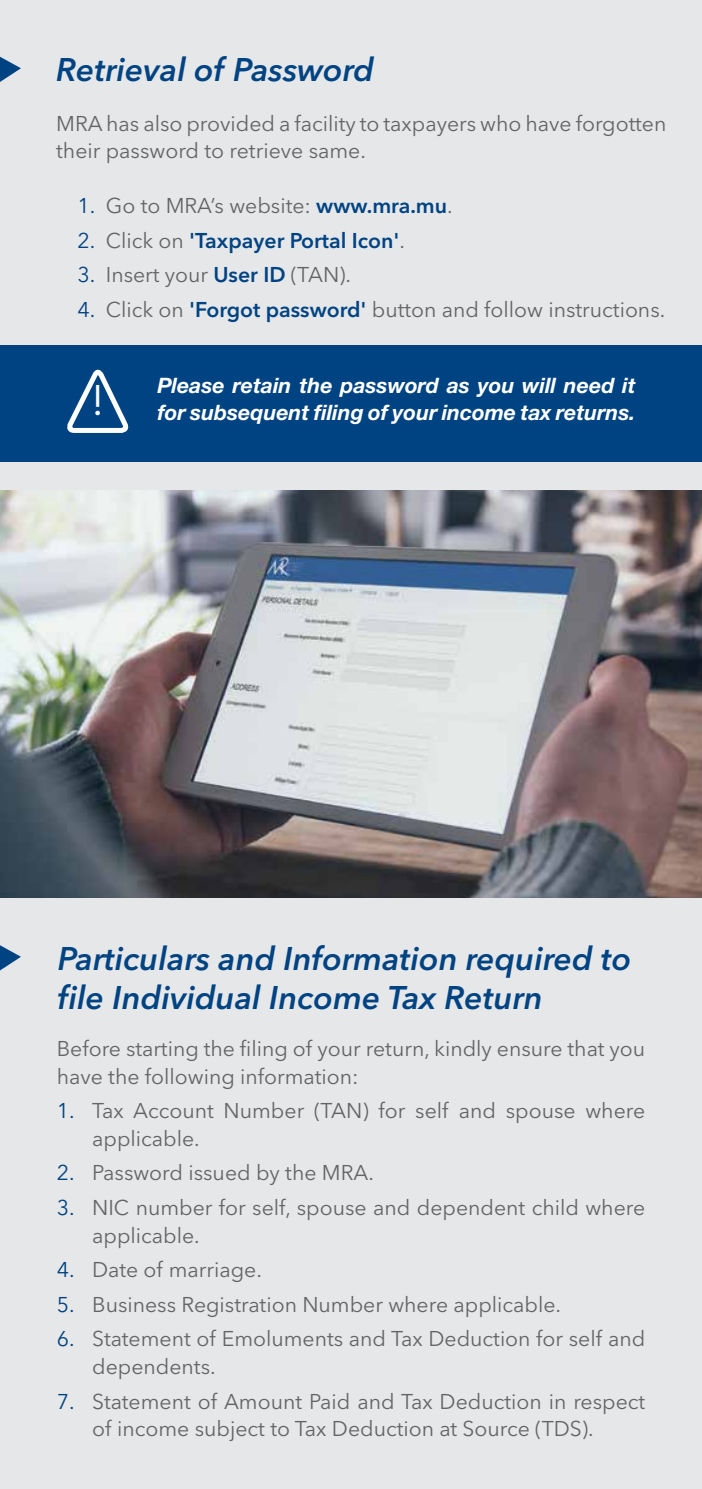
<style>
.page{position:relative;width:702px;height:1489px;background:#fff}
.page>*{position:absolute;margin:0;border:0;box-sizing:border-box;transform-origin:0 0}
.t1{font:italic 600 32.5px/39px "Avenir Next LT Pro";color:#004383}
.t2{font:21.25px/27.5px "Avenir Next LT Pro";color:#636466}
.t3{font:italic 700 21.25px/27.5px "Helvetica Neue LT Std";color:#fff;text-align:right}
.t4{font:600 21.25px "Avenir Next LT Pro";color:#004383}
.s1{color:#004383}
.s2{font-weight:600;color:#004383}
.s3{font-weight:400}
.s4{font-weight:400;color:#636466}
</style>
<div class="page">
<div style="left:0;top:0;width:702px;height:1488px;background:#e6e7e8"></div>
<img style="left:0;top:490px;width:702px;height:407px">
<div style="left:0;top:345px;width:702px;height:117px;background:#004383"></div>
<svg style="left:67px;top:369px;width:61px;height:64px"></svg>
<svg style="left:0;top:57px;width:21px;height:25px"></svg>
<svg style="left:701px;top:630px;width:1px;height:25px"></svg>
<svg style="left:0;top:945px;width:21px;height:25px"></svg>
<h1 class="t1" style="left:56px;top:50px;width:319px">Retrieval of Password</h1>
<p class="t2" style="left:56px;top:109px;width:611px">MRA has also provided a facility to taxpayers who have forgotten their password to retrieve same.</p>
<p class="t2" style="left:77px;top:192px;width:377px"><span class="s1">1.</span> Go to MRA’s website: <span class="s2">www.mra.mu</span>.</p>
<p class="t4" style="left:77px;top:227px;width:329px"><span class="s3">2.</span> <span class="s4">Click on</span> 'Taxpayer Portal Icon'<span class="s4">.</span></p>
<p class="t2" style="left:77px;top:261px;width:275px"><span class="s1">3.</span> Insert your <span class="s2">User ID</span> (TAN).</p>
<p class="t2" style="left:77px;top:296px;width:589px"><span class="s1">4.</span> Click on <span class="s2">'Forgot password'</span> button and follow instructions.</p>
<p class="t3" style="left:91px;top:371px;width:546px">Please retain the password as you will need it<br><sup>!</sup> for subsequent filing of your income tax returns.</p>
<h1 class="t1" style="left:58px;top:938px;width:575px">Particulars and Information required to file Individual Income Tax Return</h1>
<p class="t2" style="left:57px;top:1034px;width:590px">Before starting the filing of your return, kindly ensure that you have the following information:</p>
<p class="t2" style="left:92px;top:1097px;width:554px;text-indent:-35px"><span class="s1">1.</span> Tax Account Number (TAN) for self and spouse where applicable.</p>
<p class="t2" style="left:57px;top:1159px;width:318px"><span class="s1">2.</span> Password issued by the MRA.</p>
<p class="t2" style="left:92px;top:1193px;width:554px;text-indent:-35px"><span class="s1">3.</span> NIC number for self, spouse and dependent child where applicable.</p>
<p class="t2" style="left:57px;top:1255px;width:207px"><span class="s1">4.</span> Date of marriage.</p>
<p class="t2" style="left:57px;top:1290px;width:506px"><span class="s1">5.</span> Business Registration Number where applicable.</p>
<p class="t2" style="left:92px;top:1324px;width:554px;text-indent:-35px"><span class="s1">6.</span> Statement of Emoluments and Tax Deduction for self and dependents.</p>
<p class="t2" style="left:92px;top:1387px;width:554px;text-indent:-35px"><span class="s1">7.</span> Statement of Amount Paid and Tax Deduction in respect of income subject to Tax Deduction at Source (TDS).</p>
</div>
